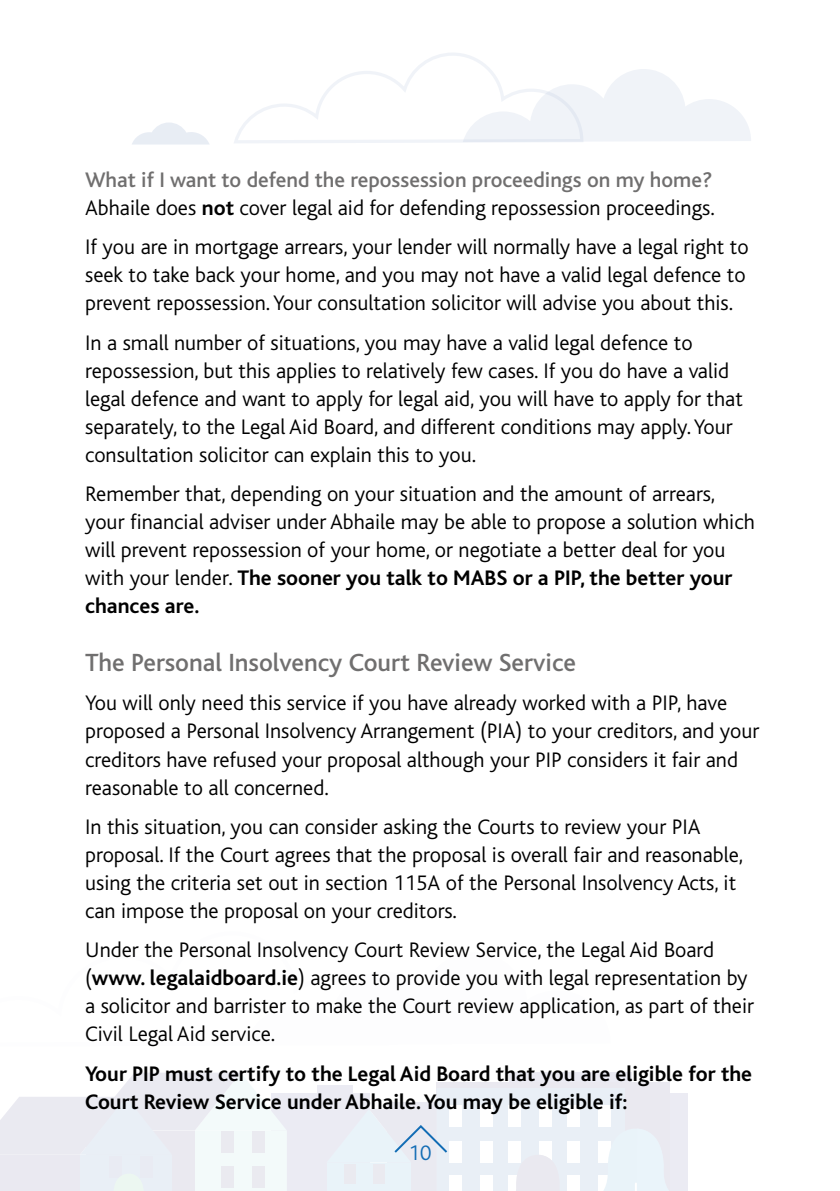
<style>
.page{position:relative;width:840px;height:1191px;background:#fff}
.page>*{position:absolute;margin:0;border:0;box-sizing:border-box;transform-origin:0 0}
.t1{font:500 26px "Bliss";color:#706f6f}
.t2{font:300 22px/28px "Bliss";color:#000}
.t3{font:700 22px/28px "Bliss";color:#000}
.t4{font:300 22px "Bliss";color:#136db5}
.s1{font-weight:500;color:#706f6f}
.s2{font-weight:700}
</style>
<div class="page">
<svg style="left:234px;top:53px;width:516px;height:90px"></svg>
<svg style="left:132px;top:122px;width:77px;height:23px"></svg>
<div style="left:387px;top:1102px;width:108px;height:89px;background:#ebebf3"></div>
<div style="left:270px;top:1093px;width:99px;height:98px;background:#ebebf3"></div>
<div style="left:317px;top:1085px;width:36px;height:42px;background:#ebebf3"></div>
<div style="left:588px;top:1093px;width:99px;height:98px;background:#ebebf3"></div>
<div style="left:509px;top:1072px;width:122px;height:119px;background:#ebebf3"></div>
<div style="left:436px;top:1082px;width:233px;height:109px;background:#eae9f0"></div>
<div style="left:436px;top:1088px;width:188px;height:103px;background:#e9eff6"></div>
<div style="left:597px;top:1105px;width:13px;height:22px;background:#fff"></div>
<div style="left:566px;top:1105px;width:13px;height:22px;background:#fff"></div>
<div style="left:538px;top:1105px;width:13px;height:22px;background:#fff"></div>
<div style="left:507px;top:1105px;width:13px;height:22px;background:#fff"></div>
<div style="left:479px;top:1105px;width:13px;height:22px;background:#fff"></div>
<div style="left:448px;top:1105px;width:13px;height:22px;background:#fff"></div>
<div style="left:195px;top:1130px;width:92px;height:61px;background:#f3fafa"></div>
<div style="left:87px;top:1130px;width:108px;height:61px;background:#eae9f0"></div>
<div style="left:80px;top:1154px;width:92px;height:37px;background:#e9eff6"></div>
<svg style="left:0;top:1073px;width:286px;height:81px"></svg>
<div style="left:0;top:1154px;width:80px;height:37px;background:#eae9f1"></div>
<div style="left:139px;top:1155px;width:13px;height:22px;background:#e9ebf3"></div>
<div style="left:109px;top:1155px;width:13px;height:22px;background:#e9ebf3"></div>
<div style="left:252px;top:1131px;width:13px;height:21px;background:#eaeaf0"></div>
<div style="left:221px;top:1131px;width:13px;height:21px;background:#eaeaf0"></div>
<div style="left:252px;top:1166px;width:13px;height:22px;background:#eaeaf0"></div>
<div style="left:221px;top:1166px;width:13px;height:22px;background:#eaeaf0"></div>
<svg style="left:369px;top:1109px;width:319px;height:82px"></svg>
<p class="t2" style="left:85px;top:166px;width:630px"><span class="s1">What if I want to defend the repossession proceedings on my home?<br></span>Abhaile does <span class="s2">not</span> cover legal aid for defending repossession proceedings.</p>
<p class="t2" style="left:85px;top:233px;width:664px">If you are in mortgage arrears, your lender will normally have a legal right to seek to take back your home, and you may not have a valid legal defence to prevent repossession. Your consultation solicitor will advise you about this.</p>
<p class="t2" style="left:85px;top:329px;width:659px">In a small number of situations, you may have a valid legal defence to repossession, but this applies to relatively few cases. If you do have a valid legal defence and want to apply for legal aid, you will have to apply for that separately, to the Legal Aid Board, and different conditions may apply. Your consultation solicitor can explain this to you.</p>
<p class="t2" style="left:85px;top:480px;width:671px">Remember that, depending on your situation and the amount of arrears, your financial adviser under Abhaile may be able to propose a solution which will prevent repossession of your home, or negotiate a better deal for you with your lender. <span class="s2">The sooner you talk to MABS or a PIP, the better your chances are.</span></p>
<p class="t1" style="left:85px;top:649px;width:492px">The Personal Insolvency Court Review Service</p>
<p class="t2" style="left:85px;top:689px;width:675px">You will only need this service if you have already worked with a PIP, have proposed a Personal Insolvency Arrangement (PIA) to your creditors, and your creditors have refused your proposal although your PIP considers it fair and reasonable to all concerned.</p>
<p class="t2" style="left:85px;top:813px;width:659px">In this situation, you can consider asking the Courts to review your PIA proposal. If the Court agrees that the proposal is overall fair and reasonable, using the criteria set out in section 115A of the Personal Insolvency Acts, it can impose the proposal on your creditors.</p>
<p class="t2" style="left:85px;top:936px;width:670px">Under the Personal Insolvency Court Review Service, the Legal Aid Board (<span class="s2">www. legalaidboard.ie</span>) agrees to provide you with legal representation by a solicitor and barrister to make the Court review application, as part of their Civil Legal Aid service.</p>
<p class="t3" style="left:85px;top:1060px;width:668px">Your PIP must certify to the Legal Aid Board that you are eligible for the<br>Court Review Service under Abhaile. You may be eligible if:</p>
<p class="t4" style="left:408px;top:1140px;width:24px">10</p>
</div>
